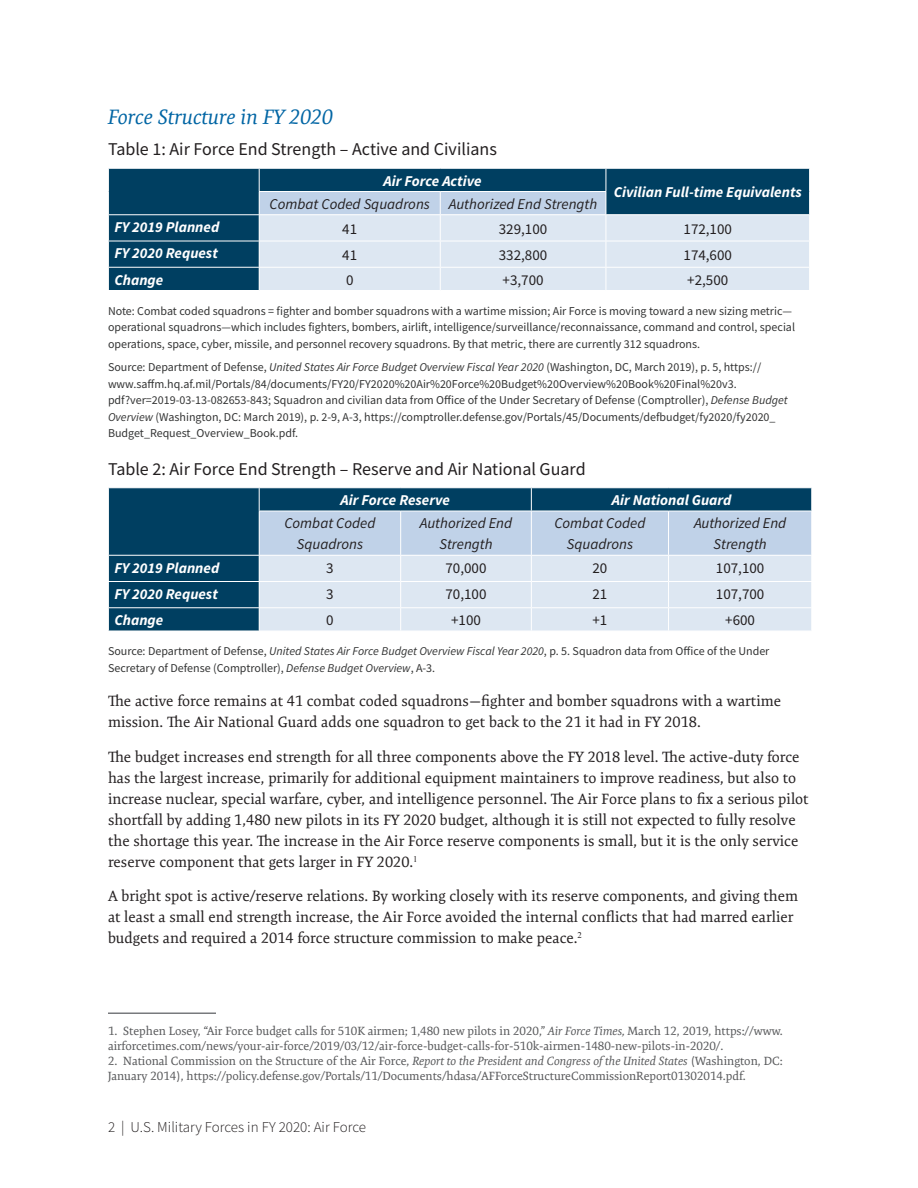
<style>
.page{position:relative;width:918px;height:1188px;background:#fff}
.page>*{position:absolute;margin:0;border:0;box-sizing:border-box;transform-origin:0 0}
.t1{font:italic 21px "Expo Serif Pro";color:#0065a4}
.t2{font:18px "Source Sans Pro";color:#231f20}
.t3{font:15px/21px "Expo Serif Pro";color:#231f20}
.t4{font:italic 700 15px "Source Sans Pro";color:#fff}
.t5{font:italic 15px/21px "Source Sans Pro";color:#231f20;text-align:center}
.t6{font:15px "Source Sans Pro";color:#231f20}
.t7{font:300 15px "Source Sans Pro";color:#231f20}
.t8{font:12px/16.5px "Source Sans Pro";color:#333434}
.t9{font:12px/15px "Expo Serif Pro";letter-spacing:-.005em;color:#57585a}
.s1{font-style:italic}
</style>
<div class="page">
<div style="left:109px;top:169px;width:150px;height:121px;background:#003f61"></div>
<hr style="left:108px;top:214px;width:151px;height:1px;background:#fff">
<hr style="left:108px;top:241px;width:151px;height:1px;background:#fff">
<hr style="left:108px;top:267px;width:151px;height:1px;background:#fff">
<svg style="left:108px;top:169px;width:1px;height:121px"></svg>
<svg style="left:259px;top:169px;width:551px;height:121px;background:#a3bbcc"></svg>
<div style="left:109px;top:488px;width:150px;height:143px;background:#003f61"></div>
<svg style="left:108px;top:488px;width:1px;height:23px"></svg>
<hr style="left:108px;top:555px;width:151px;height:1px;background:#fff">
<hr style="left:108px;top:581px;width:151px;height:1px;background:#fff">
<hr style="left:108px;top:607px;width:151px;height:1px;background:#fff">
<svg style="left:108px;top:556px;width:1px;height:75px"></svg>
<svg style="left:259px;top:488px;width:553px;height:143px;background:#b3c7d9"></svg>
<hr style="left:108px;top:1012px;width:108px;height:2px;background:#787a7d">
<h1 class="t1" style="left:108px;top:105px;width:226px">Force Structure in FY 2020</h1>
<h2 class="t2" style="left:108px;top:138px;width:390px">Table 1: Air Force End Strength – Active and Civilians</h2>
<p class="t4" style="left:384px;top:170px;width:99px">Air Force Active</p>
<p class="t5" style="left:270px;top:193px;width:162px">Combat Coded Squadrons</p>
<p class="t5" style="left:449px;top:193px;width:150px">Authorized End Strength</p>
<p class="t4" style="left:614px;top:182px;width:190px">Civilian Full-time Equivalents</p>
<p class="t4" style="left:114px;top:217px;width:106px">FY 2019 Planned</p>
<p class="t6" style="left:342px;top:219px;width:16px">41</p>
<p class="t6" style="left:499px;top:219px;width:50px">329,100</p>
<p class="t6" style="left:684px;top:219px;width:50px">172,100</p>
<p class="t4" style="left:114px;top:243px;width:105px">FY 2020 Request</p>
<p class="t6" style="left:342px;top:245px;width:16px">41</p>
<p class="t6" style="left:499px;top:245px;width:50px">332,800</p>
<p class="t6" style="left:684px;top:245px;width:50px">174,600</p>
<p class="t4" style="left:114px;top:269px;width:50px">Change</p>
<p class="t6" style="left:346px;top:270px;width:9px">0</p>
<p class="t6" style="left:503px;top:270px;width:43px">+3,700</p>
<p class="t6" style="left:687px;top:270px;width:43px">+2,500</p>
<p class="t8" style="left:108px;top:303px;width:689px">Note: Combat coded squadrons = fighter and bomber squadrons with a wartime mission; Air Force is moving toward a new sizing metric— operational squadrons—which includes fighters, bombers, airlift, intelligence/surveillance/reconnaissance, command and control, special operations, space, cyber, missile, and personnel recovery squadrons. By that metric, there are currently 312 squadrons.</p>
<p class="t8" style="left:108px;top:359px;width:681px">Source: Department of Defense, <span class="s1">United States Air Force Budget Overview Fiscal Year 2020</span> (Washington, DC, March 2019), p. 5, https:// www.saffm.hq.af.mil/Portals/84/documents/FY20/FY2020%20Air%20Force%20Budget%20Overview%20Book%20Final%20v3. pdf?ver=2019-03-13-082653-843; Squadron and civilian data from Office of the Under Secretary of Defense (Comptroller), <span class="s1">Defense Budget Overview</span> (Washington, DC: March 2019), p. 2-9, A-3, https://comptroller.defense.gov/Portals/45/Documents/defbudget/fy2020/fy2020_ Budget_Request_Overview_Book.pdf.</p>
<h2 class="t2" style="left:108px;top:457px;width:479px">Table 2: Air Force End Strength – Reserve and Air National Guard</h2>
<p class="t4" style="left:341px;top:490px;width:111px">Air Force Reserve</p>
<p class="t4" style="left:612px;top:490px;width:121px">Air National Guard</p>
<p class="t5" style="left:284px;top:513px;width:93px">Combat Coded<br>Squadrons</p>
<p class="t5" style="left:420px;top:513px;width:94px">Authorized End<br>Strength</p>
<p class="t5" style="left:554px;top:513px;width:93px">Combat Coded<br>Squadrons</p>
<p class="t5" style="left:694px;top:513px;width:94px">Authorized End<br>Strength</p>
<p class="t4" style="left:114px;top:557px;width:106px">FY 2019 Planned</p>
<p class="t6" style="left:326px;top:558px;width:9px">3</p>
<p class="t6" style="left:446px;top:558px;width:43px">70,000</p>
<p class="t6" style="left:592px;top:558px;width:16px">20</p>
<p class="t6" style="left:716px;top:558px;width:50px">107,100</p>
<p class="t4" style="left:114px;top:584px;width:105px">FY 2020 Request</p>
<p class="t6" style="left:326px;top:584px;width:9px">3</p>
<p class="t6" style="left:446px;top:584px;width:43px">70,100</p>
<p class="t6" style="left:592px;top:584px;width:16px">21</p>
<p class="t6" style="left:716px;top:584px;width:50px">107,700</p>
<p class="t4" style="left:114px;top:610px;width:50px">Change</p>
<p class="t6" style="left:326px;top:610px;width:9px">0</p>
<p class="t6" style="left:451px;top:610px;width:31px">+100</p>
<p class="t6" style="left:592px;top:610px;width:16px">+1</p>
<p class="t6" style="left:725px;top:610px;width:31px">+600</p>
<p class="t8" style="left:108px;top:643px;width:663px">Source: Department of Defense, <span class="s1">United States Air Force Budget Overview Fiscal Year 2020</span>, p. 5. Squadron data from Office of the Under<br>Secretary of Defense (Comptroller), <span class="s1">Defense Budget Overview</span>, A-3.</p>
<p class="t3" style="left:108px;top:691px;width:675px">The active force remains at 41 combat coded squadrons—fighter and bomber squadrons with a wartime mission. The Air National Guard adds one squadron to get back to the 21 it had in FY 2018.</p>
<p class="t3" style="left:108px;top:746px;width:702px">The budget increases end strength for all three components above the FY 2018 level. The active-duty force has the largest increase, primarily for additional equipment maintainers to improve readiness, but also to increase nuclear, special warfare, cyber, and intelligence personnel. The Air Force plans to fix a serious pilot shortfall by adding 1,480 new pilots in its FY 2020 budget, although it is still not expected to fully resolve the shortage this year. The increase in the Air Force reserve components is small, but it is the only service reserve component that gets larger in FY 2020.<sup>1</sup></p>
<p class="t3" style="left:108px;top:886px;width:692px">A bright spot is active/reserve relations. By working closely with its reserve components, and giving them at least a small end strength increase, the Air Force avoided the internal conflicts that had marred earlier budgets and required a 2014 force structure commission to make peace.<sup>2</sup></p>
<p class="t9" style="left:108px;top:1023px;width:677px">1. Stephen Losey, “Air Force budget calls for 510K airmen; 1,480 new pilots in 2020,” <span class="s1">Air Force Times,</span> March 12, 2019, https://www. airforcetimes.com/news/your-air-force/2019/03/12/air-force-budget-calls-for-510k-airmen-1480-new-pilots-in-2020/.</p>
<p class="t9" style="left:108px;top:1053px;width:676px">2. National Commission on the Structure of the Air Force, <span class="s1">Report to the President and Congress of the United States</span> (Washington, DC:<br>January 2014), https://policy.defense.gov/Portals/11/Documents/hdasa/AFForceStructureCommissionReport01302014.pdf.</p>
<p class="t7" style="left:108px;top:1118px;width:260px">2 | U.S. Military Forces in FY 2020: Air Force</p>
</div>
